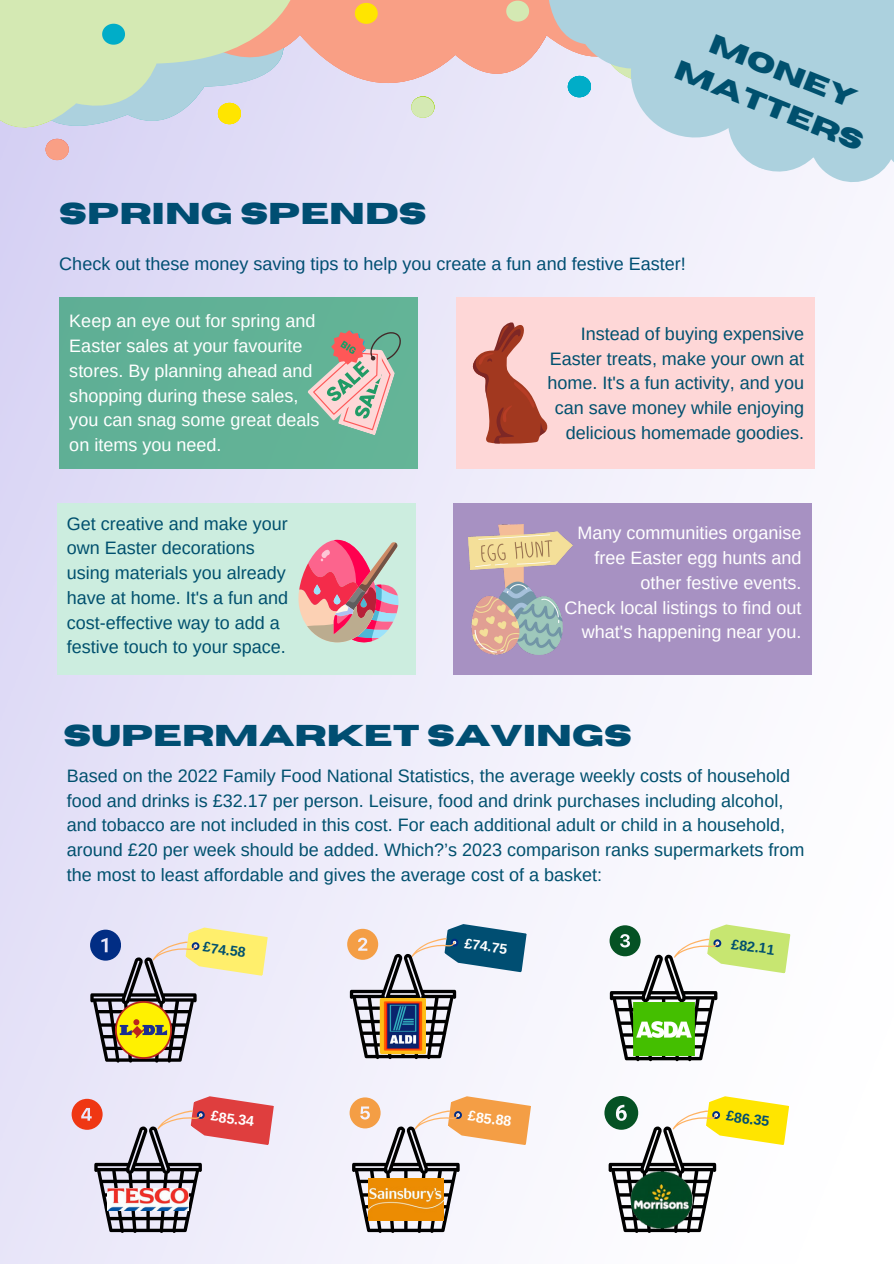
<style>
.page{position:relative;width:894px;height:1264px;background:#fff}
.page>*{position:absolute;margin:0;border:0;box-sizing:border-box;transform-origin:0 0}
.t1{font:700 30px "Horizon";color:#004e72}
.t2{font:700 27px/37px "Horizon";color:#00506e;text-align:center}
.t3{font:18px/24.8px "Arimo";color:#00506e}
.t4{font:18px/24.8px "Arimo";color:#fff;text-align:right}
.t5{font:18px "Arimo";color:#004e72}
.t6{font:700 14.25px "Arimo";color:#fff}
.t7{font:700 14.25px "Arimo";color:#00506e}
.t8{font:700 14.25px "Arimo";color:#004e72}
.t9{font:700 14.1px "Arimo";color:#00506e}
.t10{font:700 14.1px "Arimo";color:#fff}
</style>
<div class="page">
<img style="left:0;top:130px;width:815px;height:1133px">
<div style="left:59px;top:297px;width:359px;height:171px;background:#61b196"></div>
<svg style="left:307px;top:330px;width:94px;height:105px"></svg>
<div style="left:57px;top:503px;width:358px;height:172px;background:#cceddf"></div>
<div style="left:453px;top:503px;width:359px;height:172px;background:#a791c2"></div>
<div style="left:456px;top:297px;width:358px;height:171px;background:#fed7d7"></div>
<svg style="left:473px;top:322px;width:74px;height:122px"></svg>
<svg style="left:296px;top:0;width:245px;height:130px;background:#efbfbc"></svg>
<svg style="left:355px;top:2px;width:23px;height:22px"></svg>
<svg style="left:506px;top:0;width:23px;height:22px"></svg>
<svg style="left:411px;top:96px;width:23px;height:22px"></svg>
<svg style="left:0;top:0;width:296px;height:156px;background:#d5e3ba"></svg>
<svg style="left:37px;top:23px;width:253px;height:137px;background:#cfd9d0"></svg>
<svg style="left:541px;top:0;width:352px;height:233px;fill:#acd1de"></svg>
<svg style="left:298px;top:540px;width:100px;height:103px"></svg>
<img style="left:468px;top:524px;width:104px;height:130px">
<svg style="left:72px;top:895px;width:219px;height:337px;background:#d7cacb"></svg>
<svg style="left:347px;top:892px;width:201px;height:340px"></svg>
<svg style="left:604px;top:892px;width:203px;height:340px"></svg>
<h1 class="t1" style="left:59px;top:198px;width:369px">SPRING SPENDS</h1>
<h2 class="t2" style="left:696px;top:17px;width:202px;rotate:22deg">MONEY<br>MATTERS</h2>
<p class="t5" style="left:59px;top:253px;width:627px">Check out these money saving tips to help you create a fun and festive Easter!</p>
<p class="t4" style="left:69px;top:309px;width:252px;text-align:left">Keep an eye out for spring and<br>Easter sales at your favourite stores. By planning ahead and shopping during these sales, you can snag some great deals on items you need.</p>
<p class="t3" style="left:67px;top:511px;width:223px">Get creative and make your own Easter decorations using materials you already have at home. It's a fun and cost-effective way to add a festive touch to your space.</p>
<p class="t3" style="left:547px;top:321px;width:258px;text-align:right">Instead of buying expensive<br>Easter treats, make your own at home. It's a fun activity, and you can save money while enjoying delicious homemade goodies.</p>
<p class="t4" style="left:564px;top:520px;width:239px">Many communities organise free Easter egg hunts and other festive events.<br>Check local listings to find out what's happening near you.</p>
<h1 class="t1" style="left:64px;top:721px;width:569px">SUPERMARKET SAVINGS</h1>
<p class="t3" style="left:67px;top:763px;width:739px">Based on the 2022 Family Food National Statistics, the average weekly costs of household food and drinks is £32.17 per person. Leisure, food and drink purchases including alcohol, and tobacco are not included in this cost. For each additional adult or child in a household, around £20 per week should be added. Which?’s 2023 comparison ranks supermarkets from the most to least affordable and gives the average cost of a basket:</p>
<p class="t9" style="left:204px;top:938px;width:44px;rotate:8deg">£74.58</p>
<p class="t10" style="left:465px;top:935px;width:44px;rotate:8deg">£74.75</p>
<p class="t7" style="left:732px;top:935px;width:45px;rotate:8deg">£82.11</p>
<p class="t6" style="left:212px;top:1107px;width:45px;rotate:8deg">£85.34</p>
<p class="t6" style="left:469px;top:1107px;width:45px;rotate:8deg">£85.88</p>
<p class="t8" style="left:727px;top:1107px;width:45px;rotate:8deg">£86.35</p>
</div>
